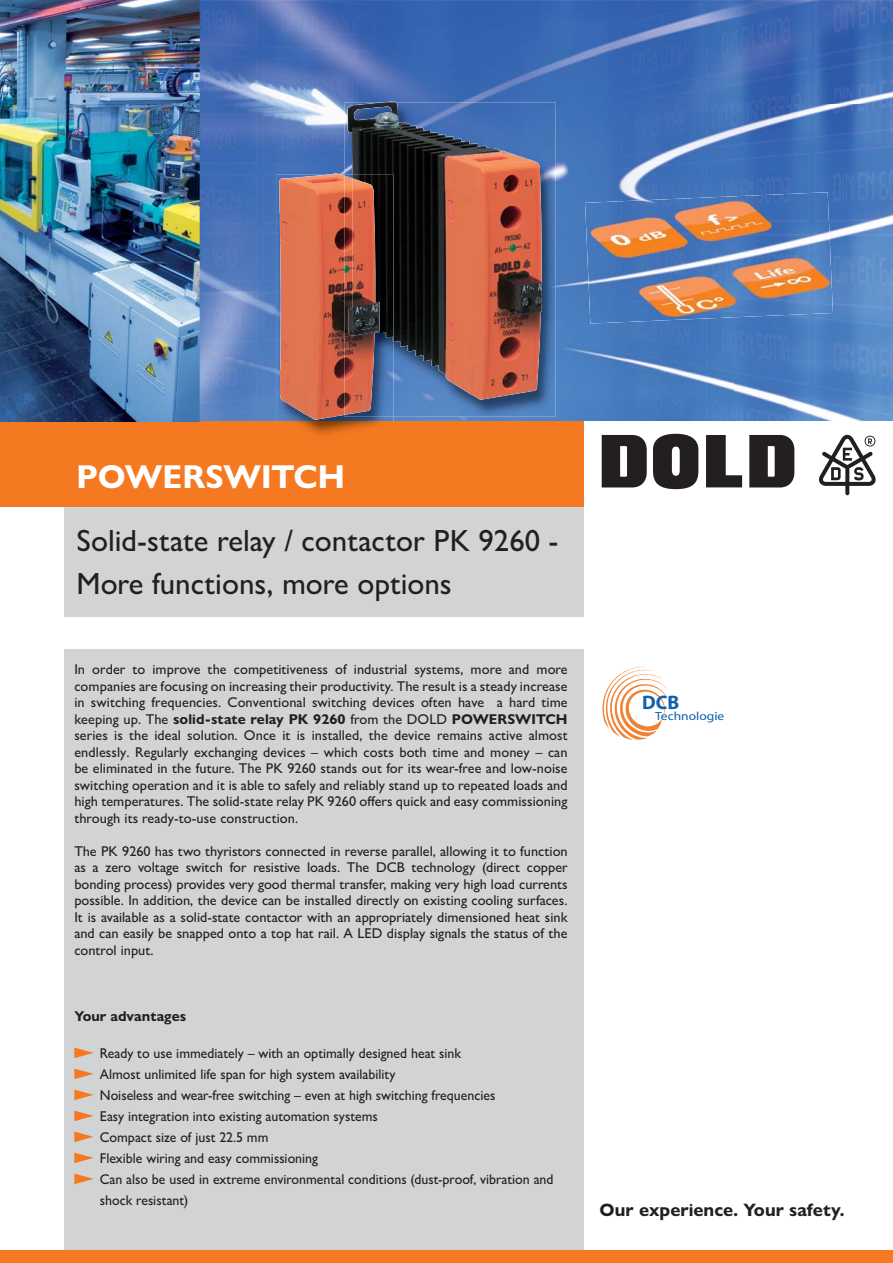
<style>
.page{position:relative;width:893px;height:1263px;background:#fff}
.page>*{position:absolute;margin:0;border:0;box-sizing:border-box;transform-origin:0 0}
.t1{font:700 33.3px "Gill Sans Nova";color:#fff}
.t2{font:500 30.75px/43.5px "Gill Sans Nova";color:#231f20}
.t3{font:700 19.65px "Myriad";color:#0f61ae}
.t4{font:700 18px "Gill Sans Nova";color:#231f20}
.t5{font:500 14.25px/16.5px "Gill Sans Nova";color:#231f20;text-align:justify}
.t6{font:700 14.25px "Gill Sans Nova";color:#231f20}
.t7{font:11.85px "Myriad";color:#0f61ae;scale:1.14 1}
.s1{font-weight:700}
</style>
<div class="page">
<div style="left:64px;top:650px;width:519px;height:613px;background:#d1d3d4"></div>
<div style="left:64px;top:506px;width:519px;height:111px;background:#d1d3d4"></div>
<div style="left:0;top:1250px;width:893px;height:13px;background:#f47920"></div>
<svg style="left:706px;top:435px;width:36px;height:52px"></svg>
<svg style="left:653px;top:434px;width:45px;height:55px"></svg>
<svg style="left:749px;top:435px;width:45px;height:52px;background:#3e3b3c"></svg>
<svg style="left:602px;top:435px;width:45px;height:52px;background:#3f3b3c"></svg>
<svg style="left:819px;top:435px;width:56px;height:60px"></svg>
<div style="left:0;top:421px;width:583px;height:85px;background:#f47920"></div>
<img style="left:0;top:0;width:200px;height:421px">
<img style="left:200px;top:0;width:159px;height:210px">
<img style="left:359px;top:0;width:534px;height:105px">
<img style="left:555px;top:105px;width:338px;height:105px">
<img style="left:200px;top:210px;width:76px;height:211px">
<img style="left:520px;top:210px;width:106px;height:211px">
<img style="left:787px;top:210px;width:106px;height:211px">
<img style="left:733px;top:324px;width:54px;height:97px">
<img style="left:626px;top:324px;width:107px;height:97px">
<img style="left:393px;top:417px;width:127px;height:4px">
<img style="left:344px;top:102px;width:211px;height:315px">
<svg style="left:381px;top:101px;width:15px;height:1px"></svg>
<img style="left:347px;top:102px;width:195px;height:298px">
<img style="left:276px;top:174px;width:117px;height:261px">
<img style="left:344px;top:174px;width:49px;height:243px">
<img style="left:352px;top:174px;width:41px;height:168px">
<img style="left:279px;top:174px;width:65px;height:246px">
<img style="left:344px;top:176px;width:34px;height:239px">
<img style="left:348px;top:178px;width:32px;height:158px">
<img style="left:585px;top:192px;width:248px;height:132px">
<svg style="left:602px;top:667px;width:68px;height:73px"></svg>
<svg style="left:74px;top:1048px;width:19px;height:10px"></svg>
<svg style="left:74px;top:1069px;width:19px;height:10px"></svg>
<svg style="left:74px;top:1090px;width:19px;height:10px"></svg>
<svg style="left:74px;top:1111px;width:19px;height:10px"></svg>
<svg style="left:74px;top:1132px;width:19px;height:10px"></svg>
<svg style="left:74px;top:1153px;width:19px;height:10px"></svg>
<svg style="left:74px;top:1174px;width:19px;height:10px"></svg>
<h1 class="t1" style="left:76px;top:465px;width:270px">POWERSWITCH</h1>
<h2 class="t2" style="left:76px;top:522px;width:484px">Solid-state relay / contactor PK 9260 -<br>More functions, more options</h2>
<p class="t5" style="left:74px;top:663px;width:495px">In order to improve the competitiveness of industrial systems, more and more companies are focusing on increasing their productivity. The result is a steady increase in switching frequencies. Conventional switching devices often have a hard time keeping up. The <span class="s1">solid-state relay PK 9260</span> from the DOLD <span class="s1">POWERSWITCH </span>series is the ideal solution. Once it is installed, the device remains active almost endlessly. Regularly exchanging devices – which costs both time and money – can be eliminated in the future. The PK 9260 stands out for its wear-free and low-noise switching operation and it is able to safely and reliably stand up to repeated loads and high temperatures. The solid-state relay PK 9260 offers quick and easy commissioning through its ready-to-use construction.</p>
<p class="t5" style="left:74px;top:844px;width:495px">The PK 9260 has two thyristors connected in reverse parallel, allowing it to function as a zero voltage switch for resistive loads. The DCB technology (direct copper bonding process) provides very good thermal transfer, making very high load currents possible. In addition, the device can be installed directly on existing cooling surfaces.<br>It is available as a solid-state contactor with an appropriately dimensioned heat sink and can easily be snapped onto a top hat rail. A LED display signals the status of the control input.</p>
<p class="t6" style="left:74px;top:1011px;width:113px">Your advantages</p>
<p class="t5" style="left:100px;top:1044px;width:455px;line-height:21px;text-align:left">Ready to use immediately – with an optimally designed heat sink<br>Almost unlimited life span for high system availability<br>Noiseless and wear-free switching – even at high switching frequencies<br>Easy integration into existing automation systems<br>Compact size of just 22.5 mm<br>Flexible wiring and easy commissioning<br>Can also be used in extreme environmental conditions (dust-proof, vibration and shock resistant)</p>
<h3 class="t3" style="left:642px;top:695px;width:39px">DCB</h3>
<p class="t7" style="left:655px;top:712px;width:62px">Technologie</p>
<p class="t4" style="left:599px;top:1204px;width:246px">Our experience. Your safety.</p>
</div>
